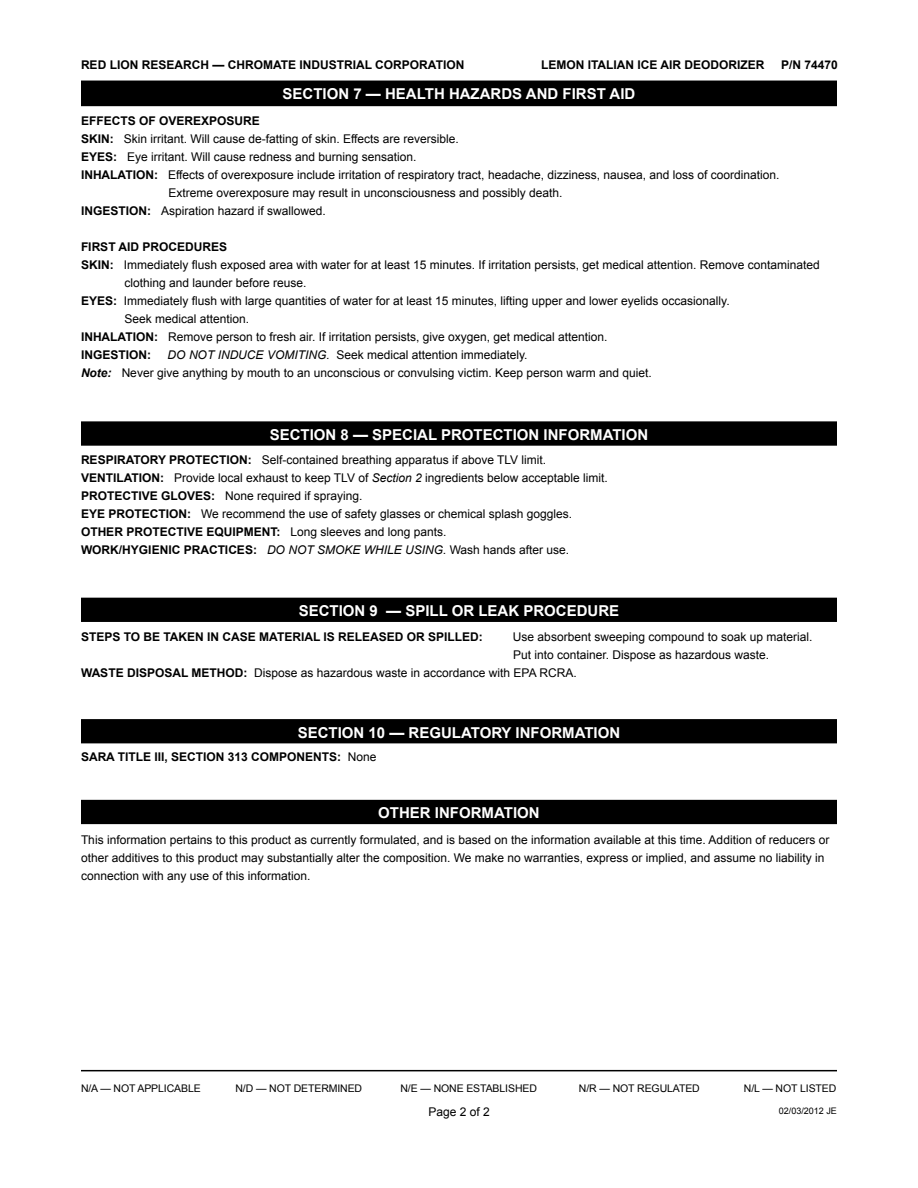
<style>
.page{position:relative;width:918px;height:1188px;background:#fff}
.page>*{position:absolute;margin:0;border:0;box-sizing:border-box;transform-origin:0 0}
.t1{font:700 15px "Arial";color:#fff}
.t2{font:12px/18px "Arial";color:#000}
.t3{font:700 12px "Arial";color:#000}
.t4{font:italic 12px "Arial";color:#000}
.t5{font:10.5px "Arial";letter-spacing:-.01em;color:#000}
.t6{font:9px "Arial";color:#000}
.s1{font-weight:700}
.s2{font-style:italic}
.s3{font-weight:700;font-style:italic}
.s4{font-weight:400}
</style>
<div class="page">
<hr style="left:81px;top:1070px;width:756px;height:1px;background:#000">
<div style="left:82px;top:422px;width:754px;height:23px;background:#000"></div>
<div style="left:81px;top:421px;width:756px;height:25px;border:2px solid #000"></div>
<div style="left:82px;top:598px;width:754px;height:23px;background:#000"></div>
<div style="left:81px;top:598px;width:756px;height:24px;border:2px solid #000"></div>
<div style="left:82px;top:720px;width:754px;height:23px;background:#000"></div>
<div style="left:81px;top:719px;width:756px;height:24px;border:2px solid #000"></div>
<div style="left:82px;top:81px;width:754px;height:24px;background:#000"></div>
<div style="left:81px;top:81px;width:756px;height:25px;border:2px solid #000"></div>
<div style="left:82px;top:801px;width:754px;height:22px;background:#000"></div>
<div style="left:81px;top:800px;width:756px;height:24px;border:2px solid #000"></div>
<p class="t3" style="left:81px;top:57px;width:37px">RE D LION</p>
<p class="t3" style="left:142px;top:57px;width:34px">RESEARC</p>
<p class="t3" style="left:200px;top:57px;width:54px">H — CHROMATE</p>
<p class="t3" style="left:299px;top:57px;width:46px">IN DUSTRIAL</p>
<p class="t3" style="left:375px;top:57px;width:10px">COR</p>
<p class="t3" style="left:402px;top:57px;width:17px">PORATION</p>
<p class="t3" style="left:541px;top:57px;width:10px">LEMON</p>
<p class="t3" style="left:588px;top:57px;width:8px">ITALIAN</p>
<p class="t3" style="left:637px;top:57px;width:8px">ICE</p>
<p class="t3" style="left:660px;top:57px;width:8px">AIR</p>
<p class="t3" style="left:684px;top:57px;width:73px">DEODORIZER</p>
<p class="t3" style="left:781px;top:57px;width:58px">P/N 74470</p>
<p class="t1" style="left:283px;top:84px;width:21px">SECTION</p>
<p class="t1" style="left:353px;top:84px;width:53px">7 — HEALT</p>
<p class="t1" style="left:434px;top:84px;width:203px">H HAZARDS AN D FIRST AI D</p>
<p class="t2" style="left:81px;top:112px;width:379px"><span class="s1">EFFECTS OF OVEREXPOSURE<br>SKIN :</span> Skin irritant. Will cause de-fatting of skin. Effects are reversible.<br><span class="s1">EYE</span></p>
<p class="t2" style="left:81px;top:148px;width:337px;text-indent:24px"><span class="s1">S:</span> Eye irritant. Will cause redness and burning sensation.<br><span class="s1">IN HALATION</span></p>
<p class="t2" style="left:168px;top:166px;width:613px;text-indent:-14px"><span class="s1">:</span> Effects of overexposure include irritation of respiratory tract, headache, dizziness, nausea, and loss of coordination.<br>Extreme overexposure may result in unconsciousness and possibly death.</p>
<p class="t3" style="left:81px;top:203px;width:8px">INGE</p>
<p class="t3" style="left:110px;top:203px;width:16px">STION</p>
<p class="t2" style="left:147px;top:202px;width:180px"><span class="s1">:</span> Aspiration hazard if swallowed.</p>
<p class="t3" style="left:81px;top:239px;width:147px">FIRST AID PROCEDURES</p>
<p class="t2" style="left:81px;top:256px;width:740px"><span class="s1">SKIN :</span> Immediately flush exposed area with water for at least 15 minutes. If irritation persists, get medical attention. Remove contaminated</p>
<p class="t2" style="left:124px;top:274px;width:184px">clothing and launder before reuse.</p>
<p class="t3" style="left:81px;top:293px;width:9px">EYE</p>
<p class="t2" style="left:124px;top:292px;width:607px;text-indent:-19px"><span class="s1">S:</span> Immediately flush with large quantities of water for at least 15 minutes, lifting upper and lower eyelids occasionally.<br>Seek medical attention.</p>
<p class="t3" style="left:81px;top:329px;width:30px">IN HALATION</p>
<p class="t2" style="left:154px;top:328px;width:455px"><span class="s1">:</span> Remove person to fresh air. If irritation persists, give oxygen, get medical attention.</p>
<p class="t3" style="left:81px;top:347px;width:8px">INGE</p>
<p class="t3" style="left:110px;top:347px;width:16px">STION</p>
<p class="t3" style="left:147px;top:347px;width:5px">:</p>
<p class="t4" style="left:168px;top:347px;width:31px">DO NOT</p>
<p class="t2" style="left:81px;top:346px;width:572px;text-indent:137px"><span class="s2">INDUCE VOMITING.</span> Seek medical attention immediately.<br><span class="s3">Note:</span> Never give anything by mouth to an unconscious or convulsing victim. Keep person warm and quiet.</p>
<p class="t1" style="left:270px;top:425px;width:21px">SECTION</p>
<p class="t1" style="left:341px;top:425px;width:62px">8 — SPECIAL</p>
<p class="t1" style="left:441px;top:425px;width:21px">PROTECTION</p>
<p class="t1" style="left:544px;top:425px;width:11px">INFORMATION</p>
<p class="t2" style="left:81px;top:451px;width:528px"><span class="s1">RESPIRATORY PROTECTION:</span> Self-contained breathing apparatus if above TLV limit.<br><span class="s1">VENTILATION:</span> Provide local exhaust to keep TLV of <span class="s2">SECTION 2</span> ingredients below acceptable limit.<br><span class="s1">PROTECTIVE GLOVES:</span> None required if spraying.<br><span class="s1">EYE PROTECTION:</span> We recommend the use of safety glasses or chemical splash goggles.<br><span class="s1">OTHER PROTECTIVE EQUIPMENT:</span> Long sleeves and long pants.<br><span class="s1">WORK/HYGIENIC PRACTICES:</span> <span class="s2">DO NOT SMOKE WHILE USING.</span> Wash hands after use.</p>
<p class="t1" style="left:299px;top:601px;width:21px">SECTION</p>
<p class="t1" style="left:370px;top:601px;width:64px">9 — SPILL</p>
<p class="t1" style="left:452px;top:601px;width:38px">OR LEAK</p>
<p class="t1" style="left:523px;top:601px;width:22px">PROCE</p>
<p class="t1" style="left:577px;top:601px;width:22px">DURE</p>
<p class="t3" style="left:81px;top:629px;width:403px">STEPS TO BE TAKEN IN CASE MATERIAL IS RELEASED OR SPILLED:</p>
<p class="t2" style="left:513px;top:628px;width:301px">Use absorbent sweeping compound to soak up material.</p>
<p class="t2" style="left:513px;top:646px;width:258px">Put into container. Dispose as hazardous waste.</p>
<p class="t2" style="left:81px;top:664px;width:497px"><span class="s1">WASTE DISPOSAL METHOD:</span> Dispose as hazardous waste in accordance with EPA RCRA.</p>
<p class="t1" style="left:298px;top:722px;width:21px">SECTION</p>
<p class="t1" style="left:369px;top:722px;width:52px">10 — REGULATORY</p>
<p class="t1" style="left:516px;top:722px;width:11px">INFORMATION</p>
<p class="t3" style="left:81px;top:749px;width:18px">SARA</p>
<p class="t3" style="left:118px;top:749px;width:260px">TITLE III, SECTION 313 COMPONENTS: <span class="s4">None</span></p>
<p class="t1" style="left:378px;top:803px;width:67px">OTHER INFORMATION</p>
<p class="t2" style="left:81px;top:831px;width:750px">This information pertains to this product as currently formulated, and is based on the information available at this time. Addition of reducers or other additives to this product may substantially alter the composition. We make no warranties, express or implied, and assume no liability in connection with any use of this information.</p>
<p class="t5" style="left:81px;top:1082px;width:121px">N/A — NOT APPLICABLE</p>
<p class="t5" style="left:235px;top:1082px;width:128px">N/D — NOT DETERMINED</p>
<p class="t5" style="left:400px;top:1082px;width:138px">N/E — NONE ESTABLISHED</p>
<p class="t5" style="left:579px;top:1082px;width:122px">N/R — NOT REGULATED</p>
<p class="t5" style="left:744px;top:1082px;width:94px">N/L — NOT LISTED</p>
<p class="t6" style="left:779px;top:1105px;width:60px">02/03/2012 JE</p>
<p class="t2" style="left:428px;top:1103px;width:63px">Page 2 of 2</p>
</div>
